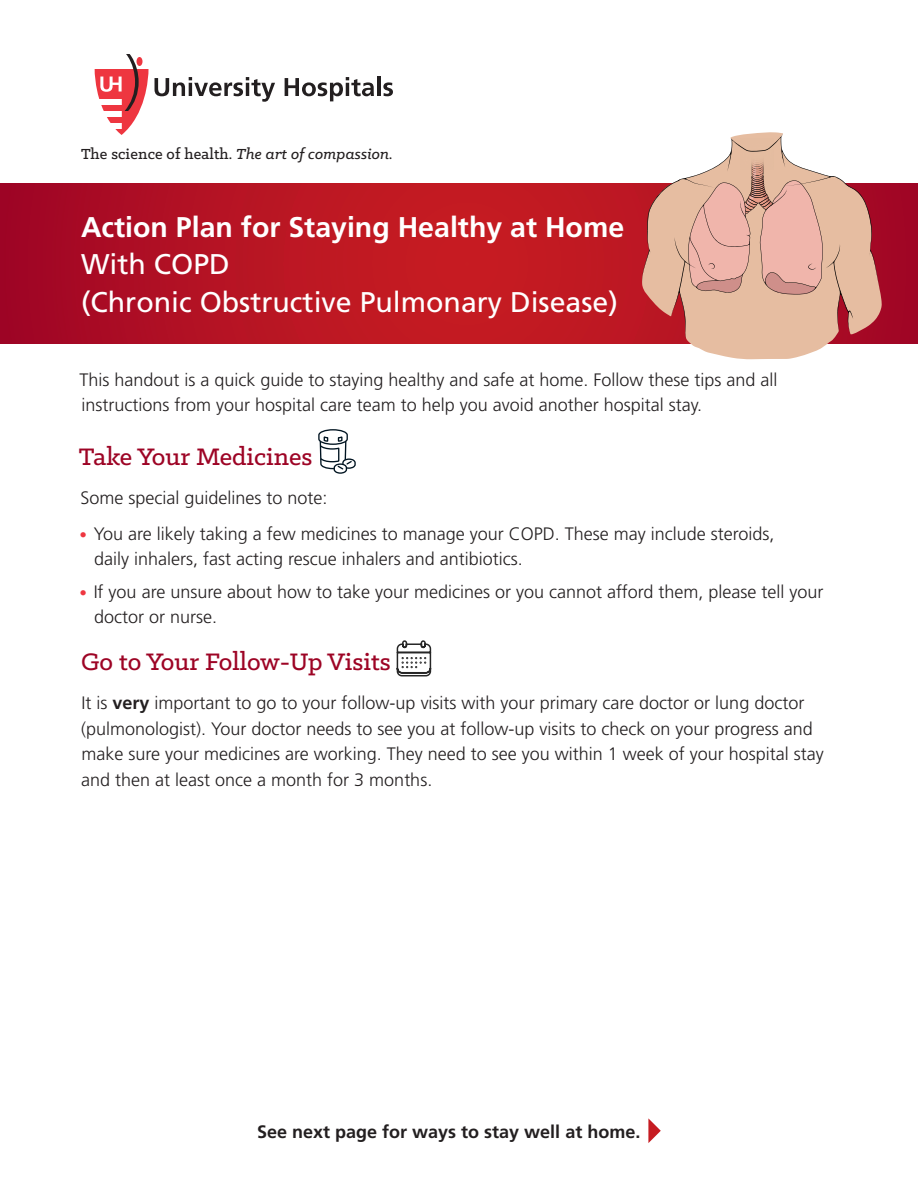
<style>
.page{position:relative;width:918px;height:1188px;background:#fff}
.page>*{position:absolute;margin:0;border:0;box-sizing:border-box;transform-origin:0 0}
.t1{font:28.5px/37.5px "Frutiger LT Std";color:#fff}
.t2{font:700 28.5px "Frutiger LT Std";color:#fff}
.subhead{font:500 27px "Klinic Slab";color:#9d0425}
.body{font:300 18px/25.5px "Frutiger LT Std";color:#231f20}
.body-2{font:700 18px "Frutiger LT Std";color:#231f20}
.t3{font:500 16.5px "Klinic Slab";letter-spacing:.01em;color:#231f20}
.s1{font-style:italic}
.s2{font-size:15px;color:#ee3640}
.s3{font-weight:700}
</style>
<div class="page">
<svg style="left:0;top:184px;width:918px;height:159px;background:#b61323"></svg>
<svg style="left:318px;top:429px;width:38px;height:45px"></svg>
<svg style="left:396px;top:640px;width:36px;height:37px"></svg>
<svg style="left:95px;top:54px;width:54px;height:81px"></svg>
<svg style="left:155px;top:77px;width:120px;height:25px"></svg>
<svg style="left:285px;top:77px;width:89px;height:24px"></svg>
<hr style="left:377px;top:77px;width:4px;height:19px;background:#231f20">
<svg style="left:383px;top:82px;width:10px;height:14px"></svg>
<svg style="left:642px;top:132px;width:240px;height:227px"></svg>
<svg style="left:642px;top:133px;width:238px;height:206px"></svg>
<img style="left:751px;top:159px;width:13px;height:21px">
<svg style="left:648px;top:1118px;width:13px;height:25px"></svg>
<p class="t3" style="left:81px;top:143px;width:313px">The science of health. <span class="s1">The art of compassion.</span></p>
<p class="t2" style="left:81px;top:210px;width:545px">Action Plan for Staying Healthy at Home</p>
<p class="t1" style="left:81px;top:246px;width:538px">With COPD<br>(Chronic Obstructive Pulmonary Disease)</p>
<p class="body" style="left:79px;top:367px;width:700px">This handout is a quick guide to staying healthy and safe at home. Follow these tips and all instructions from your hospital care team to help you avoid another hospital stay.</p>
<p class="subhead" style="left:79px;top:440px;width:235px">Take Your Medicines</p>
<p class="body" style="left:80px;top:486px;width:249px">Some special guidelines to note:</p>
<p class="body" style="left:94px;top:521px;width:682px;text-indent:-15px"><span class="s2">•</span> You are likely taking a few medicines to manage your COPD. These may include steroids, daily inhalers, fast acting rescue inhalers and antibiotics.</p>
<p class="body" style="left:94px;top:579px;width:731px;text-indent:-15px"><span class="s2">•</span> If you are unsure about how to take your medicines or you cannot afford them, please tell your doctor or nurse.</p>
<p class="subhead" style="left:81px;top:645px;width:311px">Go to Your Follow-Up Visits</p>
<p class="body" style="left:81px;top:691px;width:744px">It is <span class="s3">very</span> important to go to your follow-up visits with your primary care doctor or lung doctor (pulmonologist). Your doctor needs to see you at follow-up visits to check on your progress and make sure your medicines are working. They need to see you within 1 week of your hospital stay and then at least once a month for 3 months.</p>
<p class="body-2" style="left:257px;top:1121px;width:385px">See next page for ways to stay well at home.</p>
</div>
